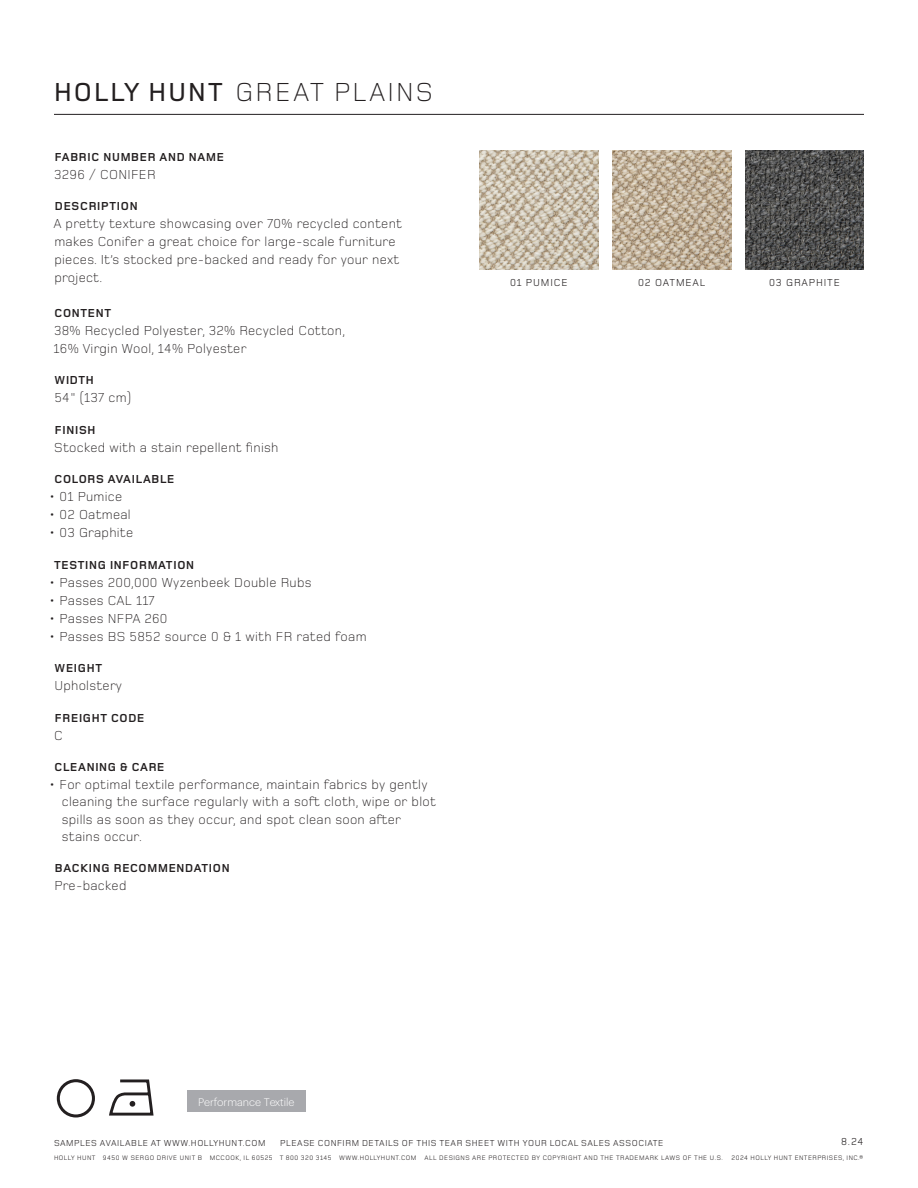
<style>
.page{position:relative;width:918px;height:1188px;background:#fff}
.page>*{position:absolute;margin:0;border:0;box-sizing:border-box;transform-origin:0 0}
.t1{font:300 27px "Foundry Monoline";letter-spacing:.08em;color:#231f20}
.t2{font:300 13.5px/18px "Foundry Monoline";letter-spacing:.02em;color:#231f20}
.t3{font:700 12px "Foundry Monoline";letter-spacing:.06em;color:#231f20}
.t4{font:300 10.8px "Graphik";color:#fff}
.t5{font:10.5px "Foundry Monoline";letter-spacing:.08em;color:#231f20}
.t6{font:9px "Foundry Monoline";letter-spacing:.06em;color:#231f20}
.t7{font:6.75px "Foundry Monoline";letter-spacing:.07em;color:#231f20}
.s1{font-weight:500}
</style>
<div class="page">
<hr style="left:54px;top:114px;width:810px;height:1px;background:#231f20">
<img style="left:479px;top:150px;width:119px;height:119px">
<img style="left:612px;top:150px;width:119px;height:119px">
<img style="left:745px;top:150px;width:119px;height:119px">
<div style="left:187px;top:1091px;width:119px;height:21px;background:#a8a9ad"></div>
<div style="left:57px;top:1079px;width:38px;height:39px;border:3px solid #231f20;border-radius:50%"></div>
<svg style="left:109px;top:1079px;width:45px;height:37px"></svg>
<h1 class="t1" style="left:54px;top:78px;width:381px"><span class="s1">HOLLY HUNT</span> GREAT PLAINS</h1>
<p class="t3" style="left:55px;top:150px;width:171px">FABRIC NUMBER AND NAME</p>
<p class="t2" style="left:54px;top:165px;width:103px">3296 / CONIFER</p>
<p class="t3" style="left:55px;top:200px;width:84px">DESCRIPTION</p>
<p class="t2" style="left:54px;top:215px;width:350px">A pretty texture showcasing over 70% recycled content makes Conifer a great choice for large-scale furniture pieces. It’s stocked pre-backed and ready for your next project.</p>
<p class="t3" style="left:55px;top:306px;width:58px">CONTENT</p>
<p class="t2" style="left:54px;top:321px;width:293px">38% Recycled Polyester, 32% Recycled Cotton,<br>16% Virgin Wool, 14% Polyester</p>
<p class="t3" style="left:55px;top:374px;width:41px">WIDTH</p>
<p class="t2" style="left:54px;top:389px;width:78px">54" (137 cm)</p>
<p class="t3" style="left:55px;top:423px;width:42px">FINISH</p>
<p class="t2" style="left:54px;top:438px;width:226px">Stocked with a stain repellent finish</p>
<p class="t3" style="left:55px;top:473px;width:121px">COLORS AVAILABLE</p>
<p class="t2" style="left:49px;top:488px;width:75px">• 01 Pumice</p>
<p class="t2" style="left:49px;top:506px;width:84px">• 02 Oatmeal</p>
<p class="t2" style="left:49px;top:524px;width:86px">• 03 Graphite</p>
<p class="t3" style="left:54px;top:558px;width:142px">TESTING INFORMATION</p>
<p class="t2" style="left:49px;top:573px;width:264px">• Passes 200,000 Wyzenbeek Double Rubs</p>
<p class="t2" style="left:49px;top:591px;width:108px">• Passes CAL 117</p>
<p class="t2" style="left:49px;top:609px;width:120px">• Passes NFPA 260</p>
<p class="t2" style="left:49px;top:627px;width:319px">• Passes BS 5852 source 0 &amp; 1 with FR rated foam</p>
<p class="t3" style="left:55px;top:662px;width:49px">WEIGHT</p>
<p class="t2" style="left:54px;top:677px;width:69px">Upholstery</p>
<p class="t3" style="left:55px;top:711px;width:91px">FREIGHT CODE</p>
<p class="t2" style="left:54px;top:726px;width:10px">C</p>
<p class="t3" style="left:55px;top:761px;width:111px">CLEANING &amp; CARE</p>
<p class="t2" style="left:62px;top:776px;width:376px;line-height:17.2px;text-indent:-13px">• For optimal textile performance, maintain fabrics by gently cleaning the surface regularly with a soft cloth, wipe or blot spills as soon as they occur, and spot clean soon after stains occur.</p>
<p class="t3" style="left:55px;top:862px;width:176px">BACKING RECOMMENDATION</p>
<p class="t2" style="left:54px;top:877px;width:73px">Pre-backed</p>
<p class="t5" style="left:510px;top:277px;width:59px">01 PUMICE</p>
<p class="t5" style="left:638px;top:277px;width:68px">02 OATMEAL</p>
<p class="t5" style="left:769px;top:277px;width:72px">03 GRAPHITE</p>
<p class="t4" style="left:198px;top:1094px;width:98px">Performance Textile</p>
<p class="t6" style="left:54px;top:1138px;width:213px">SAMPLES AVAILABLE AT WWW.HOLLYHUNT.COM</p>
<p class="t6" style="left:280px;top:1138px;width:385px">PLEASE CONFIRM DETAILS OF THIS TEAR SHEET WITH YOUR LOCAL SALES ASSOCIATE</p>
<p class="t5" style="left:841px;top:1136px;width:24px">8.24</p>
<p class="t7" style="left:54px;top:1154px;width:670px">HOLLY HUNT 9450 W SERGO DRIVE UNIT B MCCOOK, IL 60525 T 800 320 3145 WWW.HOLLYHUNT.COM ALL DESIGNS ARE PROTECTED BY COPYRIGHT AND THE TRADEMARK LAWS OF THE U.S.</p>
<p class="t7" style="left:732px;top:1154px;width:133px">2024 HOLLY HUNT ENTERPRISES, INC.®</p>
</div>
